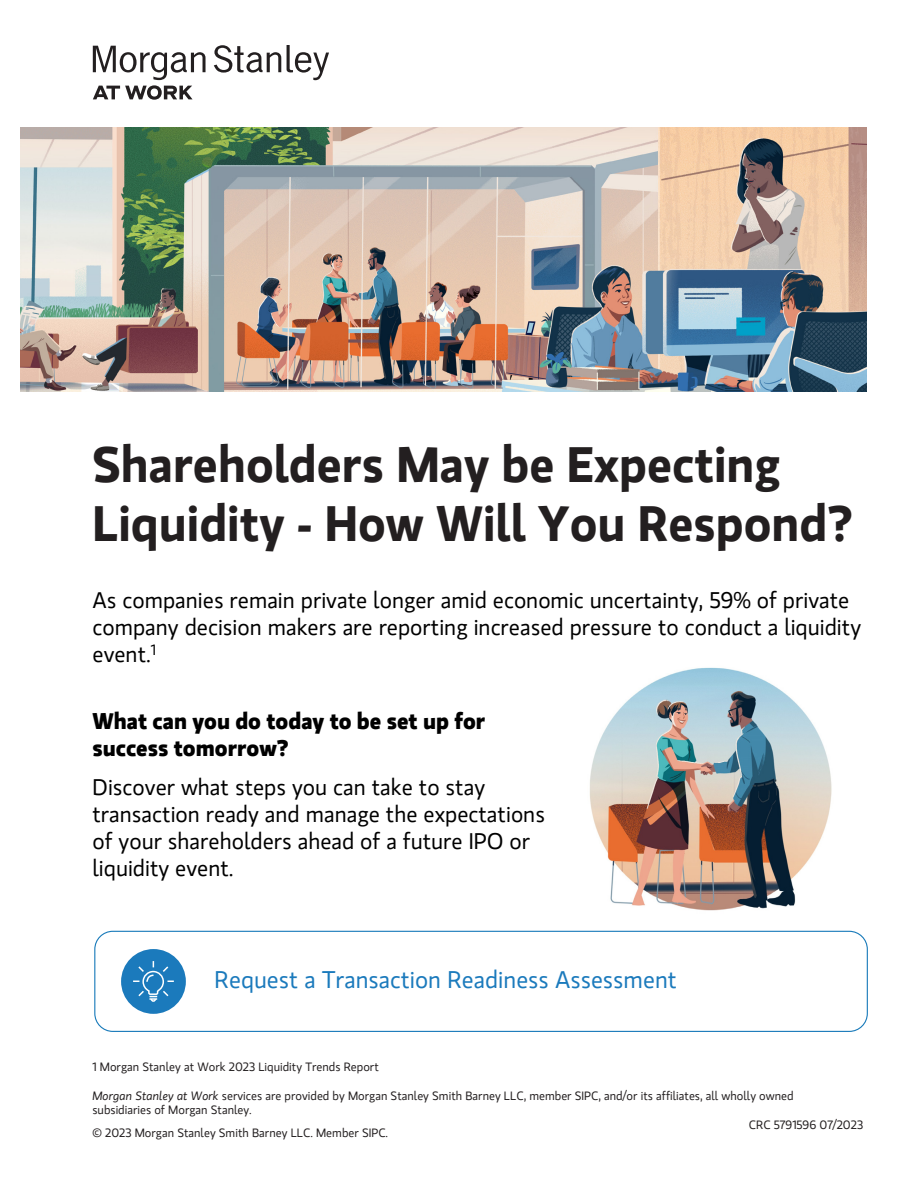
<style>
.page{position:relative;width:918px;height:1188px;background:#fff}
.page>*{position:absolute;margin:0;border:0;box-sizing:border-box;transform-origin:0 0}
.t1{font:700 49.5px/59.4px "MS Gloriola II Std";color:#231f20}
.t2{font:24px "MS Gloriola II Std";color:#1b7abc}
.t3{font:22.5px/27px "MS Gloriola II Std";color:#000}
.t4{font:500 22.5px/27px "MS Gloriola II Std";color:#000}
.t5{font:12px/14.4px "MS Gloriola II Std";color:#231f20}
.s1{font-style:italic}
</style>
<div class="page">
<img style="left:21px;top:128px;width:845px;height:264px">
<svg style="left:93px;top:45px;width:236px;height:55px"></svg>
<div style="left:94px;top:931px;width:774px;height:101px;border:1px solid #187aba;border-radius:18px"></div>
<div style="left:121px;top:949px;width:65px;height:65px;background:#1b7abc;border-radius:50%"></div>
<svg style="left:133px;top:961px;width:41px;height:41px"></svg>
<img style="left:589px;top:667px;width:243px;height:244px">
<p class="t1" style="left:93px;top:433px;width:762px">Shareholders May be Expecting<br>Liquidity - How Will You Respond?</p>
<p class="t3" style="left:93px;top:586px;width:770px">As companies remain private longer amid economic uncertainty, 59% of private company decision makers are reporting increased pressure to conduct a liquidity event.<sup>1</sup></p>
<p class="t4" style="left:93px;top:707px;width:394px">What can you do today to be set up for success tomorrow?</p>
<p class="t3" style="left:93px;top:773px;width:454px">Discover what steps you can take to stay transaction ready and manage the expectations of your shareholders ahead of a future IPO or liquidity event.</p>
<p class="t2" style="left:215px;top:964px;width:464px">Request a Transaction Readiness Assessment</p>
<p class="t5" style="left:92px;top:1059px;width:288px">1 Morgan Stanley at Work 2023 Liquidity Trends Report</p>
<p class="t5" style="left:92px;top:1088px;width:703px"><span class="s1">Morgan Stanley at Work</span> services are provided by Morgan Stanley Smith Barney LLC, member SIPC, and/or its affiliates, all wholly owned subsidiaries of Morgan Stanley.</p>
<p class="t5" style="left:92px;top:1126px;width:297px">© 2023 Morgan Stanley Smith Barney LLC. Member SIPC.</p>
<p class="t5" style="left:749px;top:1117px;width:116px">CRC 5791596 07/2023</p>
</div>
